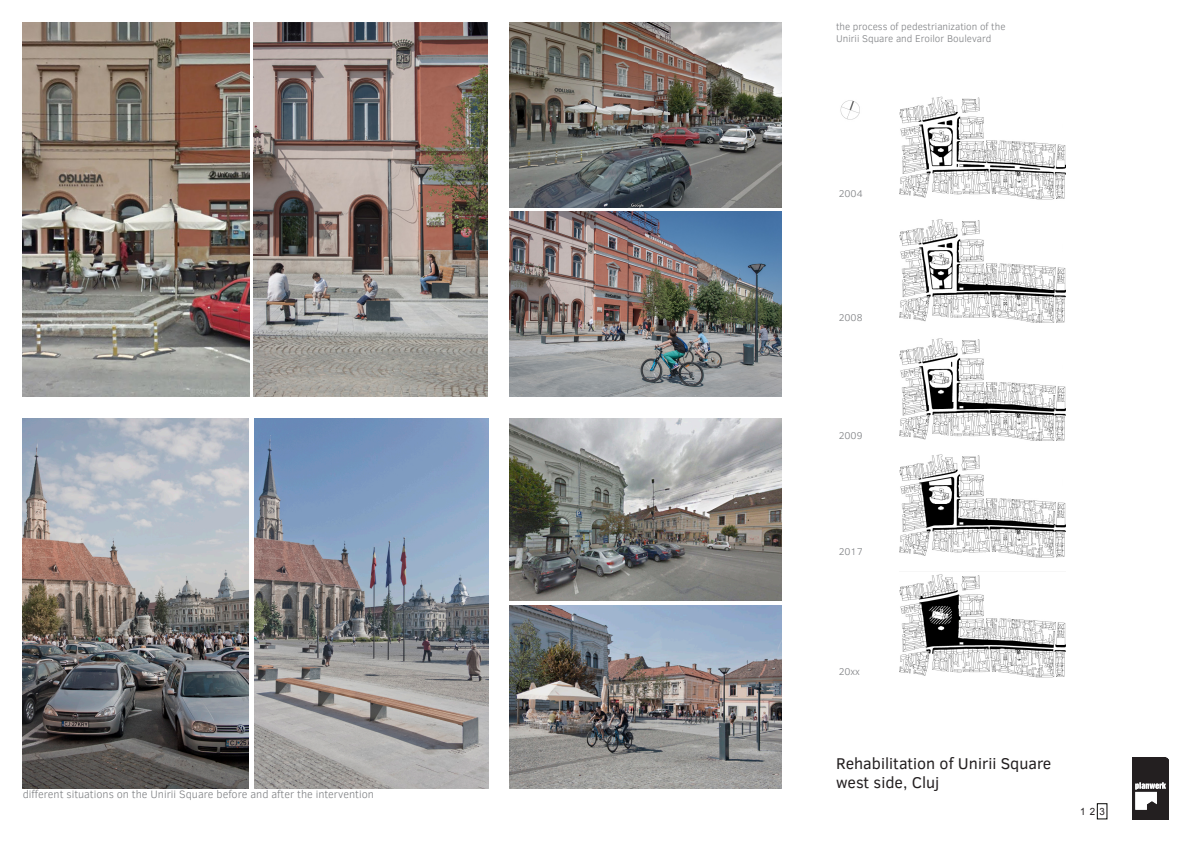
<style>
.page{position:relative;width:1191px;height:842px;background:#fff}
.page>*{position:absolute;margin:0;border:0;box-sizing:border-box;transform-origin:0 0}
.t1{font:16px/19.2px "Clear Sans";color:#231f20}
.t2{font:300 11px "Clear Sans";color:#808285}
.t3{font:300 10px "Clear Sans";color:#808285}
.t4{font:10px "Arial";color:#231f20}
</style>
<div class="page">
<img style="left:1132px;top:757px;width:36px;height:62px">
<div style="left:1087px;top:803px;width:10px;height:16px;border:1px solid #fff"></div>
<div style="left:1097px;top:803px;width:10px;height:16px;border:1px solid #040503"></div>
<img style="left:899px;top:96px;width:166px;height:104px">
<img style="left:899px;top:219px;width:166px;height:104px">
<img style="left:899px;top:338px;width:166px;height:103px">
<img style="left:899px;top:454px;width:166px;height:104px">
<img style="left:899px;top:574px;width:166px;height:104px">
<div style="left:1034px;top:108px;width:27px;height:31px;background:#fff"></div>
<div style="left:1034px;top:229px;width:27px;height:31px;background:#fff"></div>
<div style="left:1034px;top:350px;width:27px;height:31px;background:#fff"></div>
<div style="left:1034px;top:466px;width:27px;height:31px;background:#fff"></div>
<div style="left:1035px;top:588px;width:27px;height:30px;background:#fff"></div>
<img style="left:840px;top:100px;width:20px;height:20px">
<img style="left:23px;top:23px;width:226px;height:374px">
<img style="left:254px;top:23px;width:233px;height:374px">
<img style="left:23px;top:418px;width:226px;height:370px">
<img style="left:509px;top:23px;width:272px;height:185px">
<img style="left:254px;top:418px;width:234px;height:370px">
<img style="left:509px;top:418px;width:272px;height:183px">
<img style="left:509px;top:212px;width:272px;height:185px">
<img style="left:509px;top:605px;width:272px;height:183px">
<p class="t2" style="left:23px;top:787px;width:353px">different situations on the Unirii Square before and after the intervention</p>
<p class="t3" style="left:836px;top:20px;width:171px">the process of pedestrianization of the</p>
<p class="t3" style="left:836px;top:32px;width:157px">Unirii Square and Eroilor Boulevard</p>
<p class="t3" style="left:838px;top:187px;width:26px">2004</p>
<p class="t3" style="left:838px;top:311px;width:25px">2008</p>
<p class="t3" style="left:838px;top:429px;width:25px">2009</p>
<p class="t3" style="left:838px;top:545px;width:26px">2017</p>
<p class="t3" style="left:838px;top:665px;width:23px">20xx</p>
<h1 class="t1" style="left:836px;top:753px;width:217px">Rehabilitation of Unirii Square west side, Cluj</h1>
<p class="t4" style="left:1080px;top:805px;width:26px">1 2 3</p>
</div>
